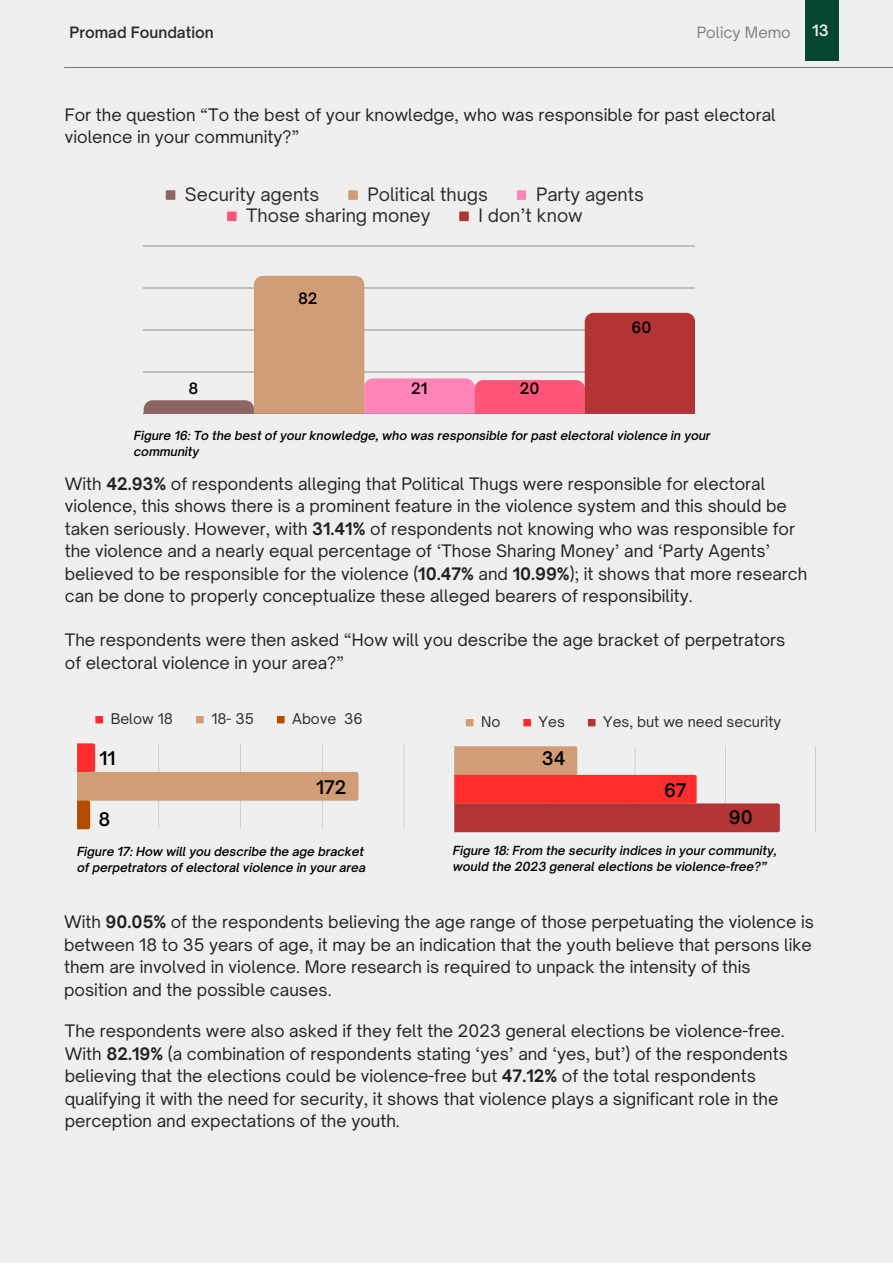
<style>
.page{position:relative;width:893px;height:1264px;background:#fff}
.page>*{position:absolute;margin:0;border:0;box-sizing:border-box;transform-origin:0 0}
.t1{font:600 18px "Open Sauce One";color:#000}
.t2{font:17.7px "Open Sauce One";color:#2b2b2b}
.t3{font:16.5px/22.5px "Open Sauce One";color:#222}
.t4{font:600 15px "Open Sauce One";color:#2b2b2b}
.t5{font:15px "Open Sauce One";color:#808080}
.t6{font:600 15px "Open Sauce One";color:#000}
.t7{font:600 15px "Open Sauce One";color:#efefef}
.t8{font:14.1px "Open Sauce One";color:#2b2b2b}
.t9{font:italic 600 12px/16px "Open Sauce One";color:#000}
.s1{font-weight:700}
</style>
<div class="page">
<div style="left:0;top:0;width:892px;height:1262px;background:#efefef"></div>
<hr style="left:64px;top:67px;width:828px;height:1px;background:#808080">
<div style="left:166px;top:190px;width:9px;height:10px;background:#8d6565"></div>
<div style="left:348px;top:190px;width:10px;height:10px;background:#d19d77"></div>
<div style="left:517px;top:190px;width:9px;height:10px;background:#ff84b8"></div>
<div style="left:227px;top:211px;width:9px;height:10px;background:#ff5579"></div>
<div style="left:459px;top:211px;width:10px;height:10px;background:#b23434"></div>
<hr style="left:144px;top:246px;width:551px;height:1px;background:#2b2b2b">
<svg style="left:144px;top:276px;width:551px;height:138px"></svg>
<div style="left:95px;top:715px;width:8px;height:8px;background:#ff2c2c"></div>
<div style="left:196px;top:715px;width:8px;height:8px;background:#d19d77"></div>
<div style="left:277px;top:715px;width:7px;height:8px;background:#b44c00"></div>
<svg style="left:77px;top:743px;width:327px;height:86px"></svg>
<div style="left:466px;top:718px;width:7px;height:8px;background:#d19d77"></div>
<div style="left:523px;top:718px;width:8px;height:8px;background:#ff2c2c"></div>
<div style="left:588px;top:718px;width:7px;height:8px;background:#b23434"></div>
<svg style="left:454px;top:746px;width:326px;height:86px"></svg>
<div style="left:804px;top:0;width:34px;height:60px;background:#07472f"></div>
<p class="t4" style="left:69px;top:23px;width:146px">Promad Foundation</p>
<p class="t5" style="left:696px;top:23px;width:96px">Policy Memo</p>
<p class="t7" style="left:811px;top:21px;width:18px">13</p>
<p class="t3" style="left:65px;top:103px;width:712px">For the question “To the best of your knowledge, who was responsible for past electoral violence in your community?”</p>
<p class="t2" style="left:185px;top:183px;width:136px">Security agents</p>
<p class="t2" style="left:367px;top:183px;width:122px">Political thugs</p>
<p class="t2" style="left:536px;top:183px;width:109px">Party agents</p>
<p class="t2" style="left:246px;top:204px;width:186px">Those sharing money</p>
<p class="t2" style="left:478px;top:204px;width:106px">I don’t know</p>
<p class="t6" style="left:298px;top:288px;width:21px">82</p>
<p class="t6" style="left:631px;top:317px;width:21px">60</p>
<p class="t6" style="left:189px;top:379px;width:11px">8</p>
<p class="t9" style="left:134px;top:427px;width:578px">Figure 16: To the best of your knowledge, who was responsible for past electoral violence in your community</p>
<p class="t6" style="left:411px;top:379px;width:18px">21</p>
<p class="t6" style="left:520px;top:379px;width:21px">20</p>
<p class="t3" style="left:65px;top:472px;width:743px">With <span class="s1">42.93%</span> of respondents alleging that Political Thugs were responsible for electoral violence, this shows there is a prominent feature in the violence system and this should be taken seriously. However, with <span class="s1">31.41%</span> of respondents not knowing who was responsible for the violence and a nearly equal percentage of ‘Those Sharing Money’ and ‘Party Agents’ believed to be responsible for the violence (<span class="s1">10.47%</span> and <span class="s1">10.99%</span>); it shows that more research can be done to properly conceptualize these alleged bearers of responsibility.</p>
<p class="t3" style="left:65px;top:629px;width:722px">The respondents were then asked “How will you describe the age bracket of perpetrators of electoral violence in your area?”</p>
<p class="t8" style="left:111px;top:710px;width:64px">Below 18</p>
<p class="t8" style="left:211px;top:710px;width:44px">18- 35</p>
<p class="t8" style="left:292px;top:710px;width:72px">Above 36</p>
<p class="t1" style="left:99px;top:746px;width:18px">11</p>
<p class="t8" style="left:481px;top:713px;width:21px">No</p>
<p class="t8" style="left:538px;top:713px;width:28px">Yes</p>
<p class="t8" style="left:603px;top:713px;width:179px">Yes, but we need security</p>
<p class="t1" style="left:542px;top:746px;width:25px">34</p>
<p class="t1" style="left:316px;top:775px;width:32px">172</p>
<p class="t1" style="left:664px;top:778px;width:24px">67</p>
<p class="t1" style="left:98px;top:807px;width:13px">8</p>
<p class="t1" style="left:728px;top:805px;width:25px">90</p>
<p class="t9" style="left:77px;top:843px;width:290px">Figure 17: How will you describe the age bracket of perpetrators of electoral violence in your area</p>
<p class="t9" style="left:453px;top:842px;width:326px">Figure 18: From the security indices in your community, would the 2023 general elections be violence-free?”</p>
<p class="t3" style="left:64px;top:910px;width:751px">With <span class="s1">90.05%</span> of the respondents believing the age range of those perpetuating the violence is between 18 to 35 years of age, it may be an indication that the youth believe that persons like them are involved in violence. More research is required to unpack the intensity of this position and the possible causes.</p>
<p class="t3" style="left:65px;top:1019px;width:724px">The respondents were also asked if they felt the 2023 general elections be violence-free.<br>With <span class="s1">82.19%</span> (a combination of respondents stating ‘yes’ and ‘yes, but’) of the respondents believing that the elections could be violence-free but <span class="s1">47.12%</span> of the total respondents qualifying it with the need for security, it shows that violence plays a significant role in the perception and expectations of the youth.</p>
</div>
